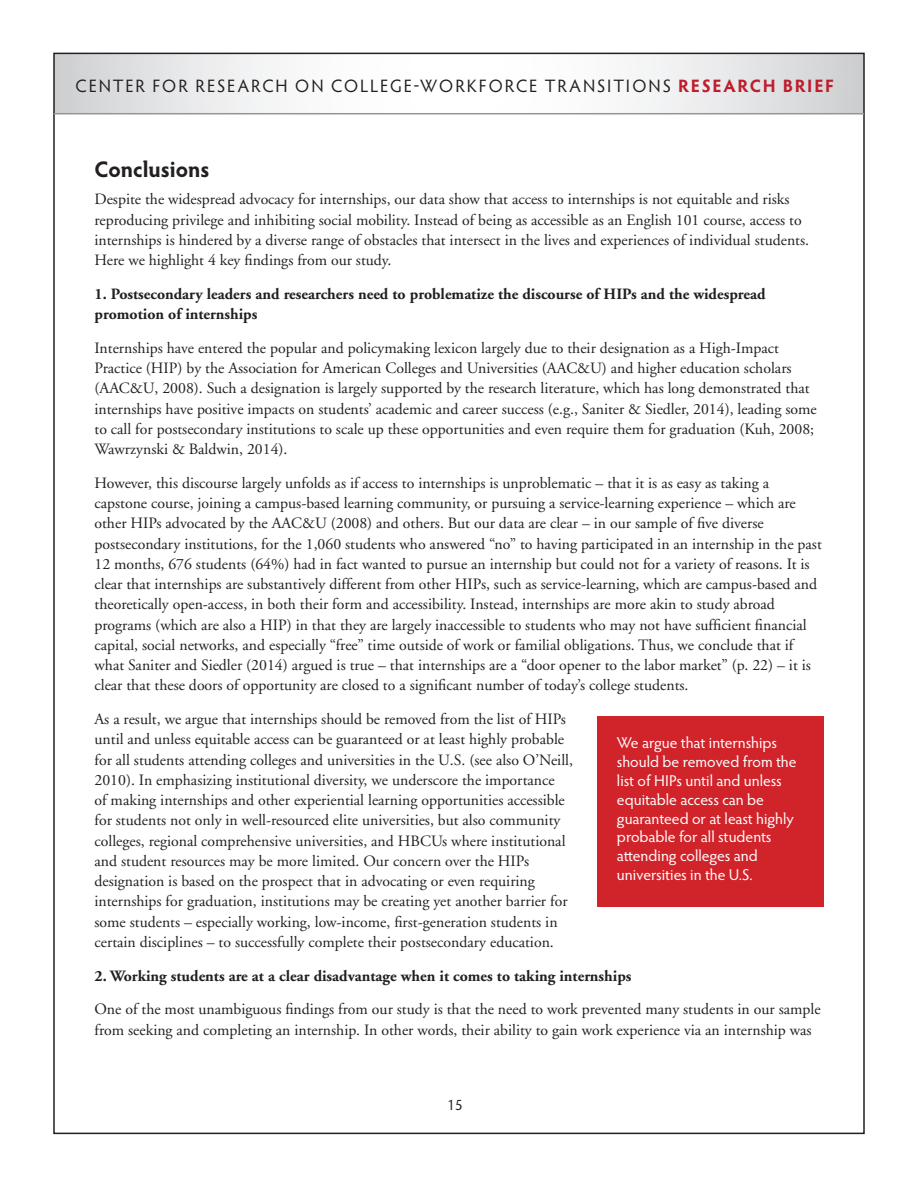
<style>
.page{position:relative;width:918px;height:1188px;background:#fff}
.page>*{position:absolute;margin:0;border:0;box-sizing:border-box;transform-origin:0 0}
.head{font:700 22.5px "Hypatia Sans Pro";color:#231f20}
.t1{font:18px "Hypatia Sans Pro";letter-spacing:.105em;color:#231f20}
.body{font:15.75px/20.2px "Adobe Garamond";color:#231f20}
.body-2{font:700 15.75px/20.2px "Adobe Garamond";color:#231f20}
.callout{font:15.75px/18.9px "Hypatia Sans Pro";color:#fff}
.t2{font:15px "Hypatia Sans Pro";color:#231f20}
.s1{font-weight:700;color:#be1d2c}
</style>
<div class="page">
<svg style="left:56px;top:56px;width:806px;height:57px"></svg>
<hr style="left:54px;top:113px;width:810px;height:1px;background:#939598">
<div style="left:597px;top:716px;width:227px;height:190px;background:#d1232a"></div>
<p class="t1" style="left:76px;top:74px;width:760px">CENTER FOR RESEARCH ON COLLEGE-WORKFORCE TRANSITIONS <span class="s1">RESEARCH BRIEF</span></p>
<h2 class="head" style="left:94px;top:154px;width:116px">Conclusions</h2>
<p class="body" style="left:94px;top:190px;width:716px">Despite the widespread advocacy for internships, our data show that access to internships is not equitable and risks reproducing privilege and inhibiting social mobility. Instead of being as accessible as an English 101 course, access to internships is hindered by a diverse range of obstacles that intersect in the lives and experiences of individual students.<br>Here we highlight 4 key findings from our study.</p>
<p class="body-2" style="left:94px;top:284px;width:673px">1. Postsecondary leaders and researchers need to problematize the discourse of HIPs and the widespread promotion of internships</p>
<p class="body" style="left:94px;top:338px;width:724px">Internships have entered the popular and policymaking lexicon largely due to their designation as a High-Impact Practice (HIP) by the Association for American Colleges and Universities (AAC&amp;U) and higher education scholars (AAC&amp;U, 2008). Such a designation is largely supported by the research literature, which has long demonstrated that internships have positive impacts on students’ academic and career success (e.g., Saniter &amp; Siedler, 2014), leading some to call for postsecondary institutions to scale up these opportunities and even require them for graduation (Kuh, 2008; Wawrzynski &amp; Baldwin, 2014).</p>
<p class="body" style="left:94px;top:473px;width:729px">However, this discourse largely unfolds as if access to internships is unproblematic – that it is as easy as taking a capstone course, joining a campus-based learning community, or pursuing a service-learning experience – which are other HIPs advocated by the AAC&amp;U (2008) and others. But our data are clear – in our sample of five diverse postsecondary institutions, for the 1,060 students who answered “no” to having participated in an internship in the past 12 months, 676 students (64%) had in fact wanted to pursue an internship but could not for a variety of reasons. It is clear that internships are substantively different from other HIPs, such as service-learning, which are campus-based and theoretically open-access, in both their form and accessibility. Instead, internships are more akin to study abroad programs (which are also a HIP) in that they are largely inaccessible to students who may not have sufficient financial capital, social networks, and especially “free” time outside of work or familial obligations. Thus, we conclude that if what Saniter and Siedler (2014) argued is true – that internships are a “door opener to the labor market” (p. 22) – it is clear that these doors of opportunity are closed to a significant number of today’s college students.</p>
<p class="body" style="left:94px;top:709px;width:480px">As a result, we argue that internships should be removed from the list of HIPs until and unless equitable access can be guaranteed or at least highly probable for all students attending colleges and universities in the U.S. (see also O’Neill, 2010). In emphasizing institutional diversity, we underscore the importance<br>of making internships and other experiential learning opportunities accessible for students not only in well-resourced elite universities, but also community colleges, regional comprehensive universities, and HBCUs where institutional and student resources may be more limited. Our concern over the HIPs designation is based on the prospect that in advocating or even requiring internships for graduation, institutions may be creating yet another barrier for some students – especially working, low-income, first-generation students in certain disciplines – to successfully complete their postsecondary education.</p>
<p class="body-2" style="left:94px;top:966px;width:539px">2. Working students are at a clear disadvantage when it comes to taking internships</p>
<p class="body" style="left:94px;top:1000px;width:728px">One of the most unambiguous findings from our study is that the need to work prevented many students in our sample from seeking and completing an internship. In other words, their ability to gain work experience via an internship was</p>
<p class="callout" style="left:617px;top:733px;width:181px">We argue that internships should be removed from the list of HIPs until and unless equitable access can be guaranteed or at least highly probable for all students attending colleges and universities in the U.S.</p>
<p class="t2" style="left:447px;top:1095px;width:17px">15</p>
</div>
